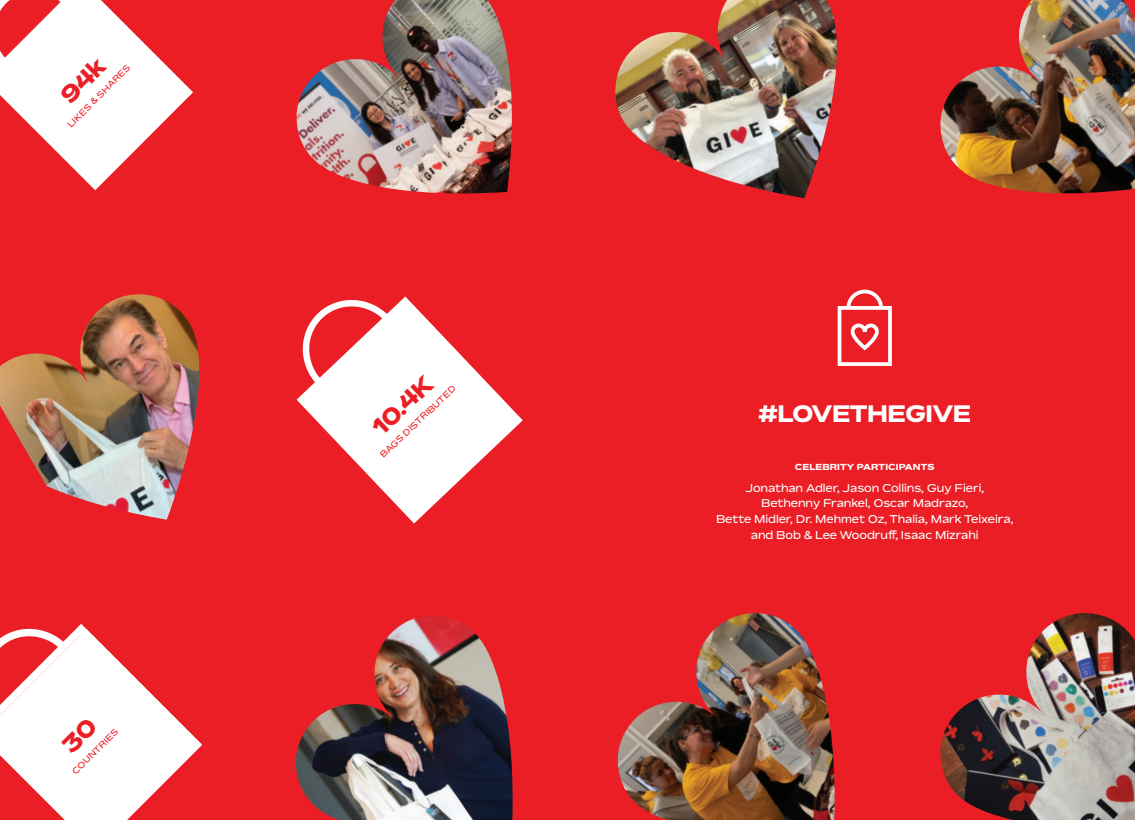
<style>
.page{position:relative;width:1135px;height:820px;background:#fff}
.page>*{position:absolute;margin:0;border:0;box-sizing:border-box;transform-origin:0 0}
.t1{font:900 23.75px "Bossa";letter-spacing:-.025em;color:#fff}
.t2{font:900 23.75px "Bossa";color:#ea1e24}
.t3{font:11.25px/15.6px "Bossa";color:#fff;text-align:center}
.t4{font:8.75px "Bossa";color:#ea1e24}
.t5{font:900 8.75px "Bossa";letter-spacing:.02em;color:#fff}
</style>
<div class="page">
<div style="left:567px;top:0;width:567px;height:819px;background:#ea1e24"></div>
<div style="left:0;top:0;width:567px;height:819px;background:#ea1e24"></div>
<svg style="left:296px;top:296px;width:227px;height:228px"></svg>
<svg style="left:837px;top:289px;width:55px;height:77px"></svg>
<img style="left:296px;top:0;width:216px;height:194px">
<img style="left:940px;top:613px;width:194px;height:206px">
<img style="left:940px;top:0;width:194px;height:194px">
<img style="left:615px;top:0;width:222px;height:198px">
<img style="left:0;top:294px;width:200px;height:225px">
<img style="left:617px;top:613px;width:217px;height:206px">
<img style="left:295px;top:615px;width:218px;height:204px">
<svg style="left:0;top:624px;width:202px;height:195px"></svg>
<svg style="left:61px;top:716px;width:37px;height:38px"></svg>
<svg style="left:0;top:0;width:190px;height:187px"></svg>
<p class="t4" style="left:65px;top:122px;width:86px;rotate:-45deg">LIKES &amp; SHARES</p>
<p class="t4" style="left:70px;top:768px;width:62px;rotate:-45deg">COUNTRIES</p>
<h1 class="t2" style="left:365px;top:419px;width:76px;rotate:-43deg">10.4K</h1>
<p class="t4" style="left:378px;top:452px;width:102px;rotate:-44deg">BAGS DISTRIBUTED</p>
<h1 class="t1" style="left:757px;top:397px;width:215px">#LOVETHEGIVE</h1>
<p class="t5" style="left:794px;top:461px;width:141px">CELEBRITY PARTICIPANTS</p>
<p class="t3" style="left:715px;top:479px;width:299px">Jonathan Adler, Jason Collins, Guy Fieri, Bethenny Frankel, Oscar Madrazo,<br>Bette Midler, Dr. Mehmet Oz, Thalia, Mark Teixeira, and Bob &amp; Lee Woodruff, Isaac Mizrahi</p>
</div>
